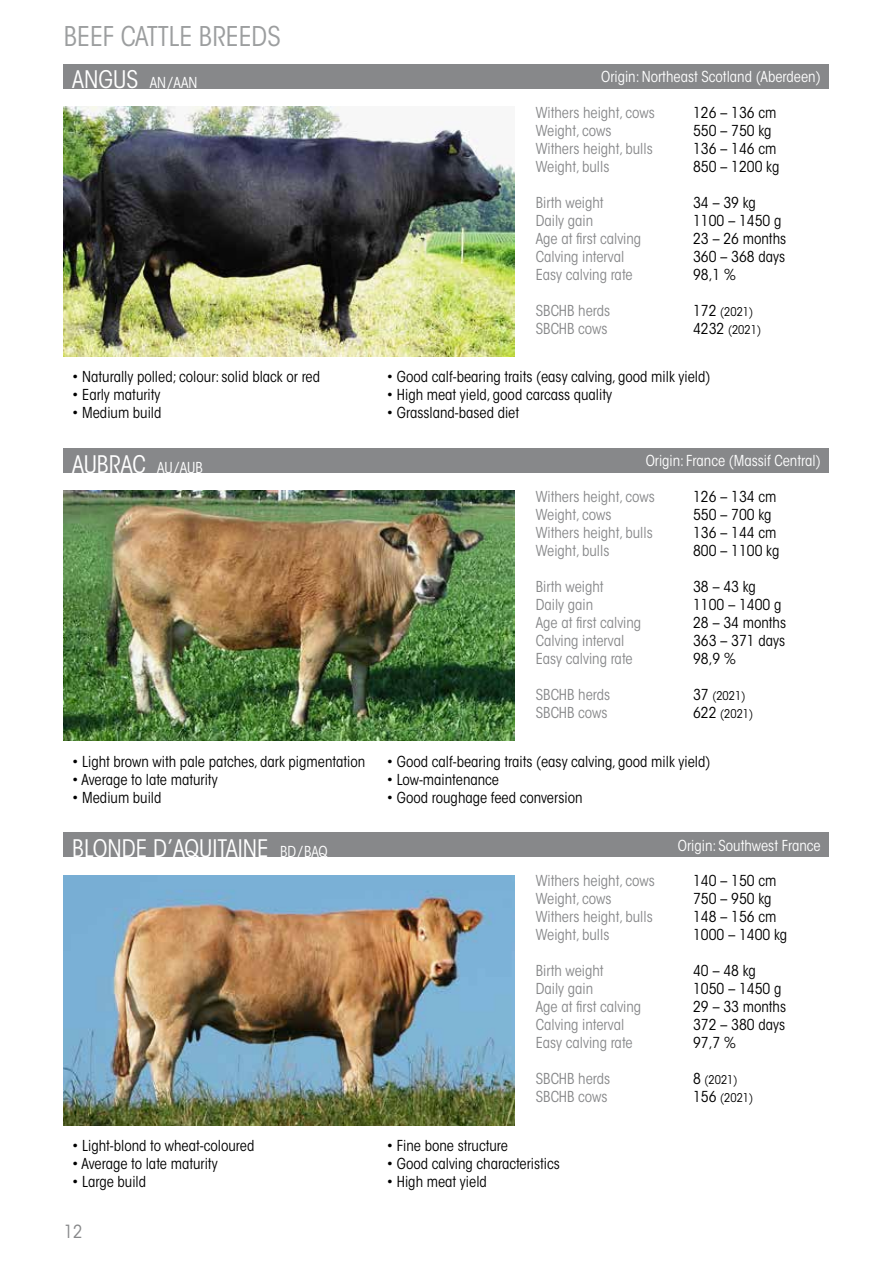
<style>
.page{position:relative;width:893px;height:1263px;background:#fff}
.page>*{position:absolute;margin:0;border:0;box-sizing:border-box;transform-origin:0 0}
.t1{font:condensed 27px "ITC Avant Garde Std";color:#9c9e9f}
.t2{font:condensed 24px "ITC Avant Garde Std";color:#fff}
.t3{font:condensed 18px "ITC Avant Garde Std";color:#87888a}
.t4{font:condensed 15px "ITC Avant Garde Std";color:#000}
.t5{font:condensed 15px "ITC Avant Garde Std";color:#87888a}
.t6{font:condensed 15px "ITC Avant Garde Std";color:#fff}
.t7{font:condensed 12px "ITC Avant Garde Std";color:#000}
.s1{font-size:24px}
.s2{font-size:15px}
</style>
<div class="page">
<img style="left:64px;top:106px;width:450px;height:250px">
<img style="left:64px;top:491px;width:450px;height:250px">
<div style="left:64px;top:64px;width:765px;height:24px;background:#87888a"></div>
<img style="left:64px;top:875px;width:450px;height:250px">
<div style="left:64px;top:833px;width:765px;height:24px;background:#87888a"></div>
<div style="left:64px;top:448px;width:765px;height:25px;background:#87888a"></div>
<h1 class="t1" style="left:64px;top:20px;width:218px">BEEF CATTLE BREEDS</h1>
<p class="t6" style="left:72px;top:74px;width:127px"><span class="s1">ANGUS</span> AN/AAN</p>
<p class="t4" style="left:72px;top:368px;width:249px">• Naturally polled; colour: solid black or red</p>
<p class="t4" style="left:72px;top:386px;width:90px">• Early maturity</p>
<p class="t4" style="left:72px;top:404px;width:91px">• Medium build</p>
<h2 class="t2" style="left:72px;top:450px;width:132px">AUBRAC <span class="s2">AU/AUB</span></h2>
<p class="t4" style="left:72px;top:752px;width:294px">• Light brown with pale patches, dark pigmentation</p>
<p class="t4" style="left:72px;top:770px;width:147px">• Average to late maturity</p>
<p class="t4" style="left:72px;top:788px;width:91px">• Medium build</p>
<h2 class="t2" style="left:72px;top:834px;width:257px">BLONDE D’AQUITAINE <span class="s2">BD/ BAQ</span></h2>
<p class="t4" style="left:72px;top:1137px;width:184px">• Light-blond to wheat-coloured</p>
<p class="t4" style="left:72px;top:1155px;width:147px">• Average to late maturity</p>
<p class="t4" style="left:72px;top:1173px;width:75px">• Large build</p>
<p class="t3" style="left:64px;top:1220px;width:20px">12</p>
<p class="t6" style="left:601px;top:67px;width:221px">Origin: Northeast Scotland (Aberdeen)</p>
<p class="t5" style="left:536px;top:103px;width:121px">Withers height, cows</p>
<p class="t4" style="left:693px;top:103px;width:85px">126 – 136 cm</p>
<p class="t5" style="left:536px;top:121px;width:77px">Weight, cows</p>
<p class="t4" style="left:693px;top:121px;width:80px">550 – 750 kg</p>
<p class="t5" style="left:536px;top:139px;width:118px">Withers height, bulls</p>
<p class="t4" style="left:693px;top:139px;width:85px">136 – 146 cm</p>
<p class="t5" style="left:536px;top:157px;width:75px">Weight, bulls</p>
<p class="t4" style="left:693px;top:157px;width:88px">850 – 1200 kg</p>
<p class="t5" style="left:536px;top:193px;width:69px">Birth weight</p>
<p class="t4" style="left:693px;top:193px;width:64px">34 – 39 kg</p>
<p class="t5" style="left:536px;top:211px;width:59px">Daily gain</p>
<p class="t4" style="left:693px;top:211px;width:90px">1100 – 1450 g</p>
<p class="t5" style="left:536px;top:229px;width:107px">Age at first calving</p>
<p class="t4" style="left:693px;top:229px;width:95px">23 – 26 months</p>
<p class="t5" style="left:536px;top:247px;width:90px">Calving interval</p>
<p class="t4" style="left:693px;top:247px;width:93px">360 – 368 days</p>
<p class="t5" style="left:536px;top:265px;width:98px">Easy calving rate</p>
<p class="t4" style="left:693px;top:265px;width:44px">98,1 %</p>
<p class="t5" style="left:536px;top:301px;width:76px">SBCHB herds</p>
<p class="t7" style="left:693px;top:304px;width:62px"><span class="s2">172</span> (2021)</p>
<p class="t5" style="left:536px;top:319px;width:73px">SBCHB cows</p>
<p class="t7" style="left:693px;top:322px;width:69px"><span class="s2">4232</span> (2021)</p>
<p class="t4" style="left:387px;top:368px;width:325px">• Good calf-bearing traits (easy calving, good milk yield)</p>
<p class="t4" style="left:387px;top:386px;width:227px">• High meat yield, good carcass quality</p>
<p class="t4" style="left:387px;top:404px;width:134px">• Grassland-based diet</p>
<p class="t6" style="left:646px;top:452px;width:176px">Origin: France (Massif Central)</p>
<p class="t5" style="left:536px;top:487px;width:121px">Withers height, cows</p>
<p class="t4" style="left:693px;top:487px;width:85px">126 – 134 cm</p>
<p class="t5" style="left:536px;top:505px;width:77px">Weight, cows</p>
<p class="t4" style="left:693px;top:505px;width:80px">550 – 700 kg</p>
<p class="t5" style="left:536px;top:523px;width:118px">Withers height, bulls</p>
<p class="t4" style="left:693px;top:523px;width:85px">136 – 144 cm</p>
<p class="t5" style="left:536px;top:541px;width:75px">Weight, bulls</p>
<p class="t4" style="left:693px;top:541px;width:88px">800 – 1100 kg</p>
<p class="t5" style="left:536px;top:577px;width:69px">Birth weight</p>
<p class="t4" style="left:693px;top:577px;width:64px">38 – 43 kg</p>
<p class="t5" style="left:536px;top:595px;width:59px">Daily gain</p>
<p class="t4" style="left:693px;top:595px;width:90px">1100 – 1400 g</p>
<p class="t5" style="left:536px;top:613px;width:107px">Age at first calving</p>
<p class="t4" style="left:693px;top:613px;width:95px">28 – 34 months</p>
<p class="t5" style="left:536px;top:631px;width:90px">Calving interval</p>
<p class="t4" style="left:693px;top:631px;width:93px">363 – 371 days</p>
<p class="t5" style="left:536px;top:649px;width:98px">Easy calving rate</p>
<p class="t4" style="left:693px;top:649px;width:44px">98,9 %</p>
<p class="t5" style="left:536px;top:685px;width:76px">SBCHB herds</p>
<p class="t7" style="left:693px;top:688px;width:54px"><span class="s2">37</span> (2021)</p>
<p class="t5" style="left:536px;top:703px;width:73px">SBCHB cows</p>
<p class="t7" style="left:693px;top:706px;width:62px"><span class="s2">622</span> (2021)</p>
<p class="t4" style="left:387px;top:752px;width:325px">• Good calf-bearing traits (easy calving, good milk yield)</p>
<p class="t4" style="left:387px;top:770px;width:114px">• Low-maintenance</p>
<p class="t4" style="left:387px;top:788px;width:197px">• Good roughage feed conversion</p>
<p class="t6" style="left:678px;top:836px;width:144px">Origin: Southwest France</p>
<p class="t5" style="left:536px;top:872px;width:121px">Withers height, cows</p>
<p class="t4" style="left:693px;top:872px;width:85px">140 – 150 cm</p>
<p class="t5" style="left:536px;top:890px;width:77px">Weight, cows</p>
<p class="t4" style="left:693px;top:890px;width:80px">750 – 950 kg</p>
<p class="t5" style="left:536px;top:908px;width:118px">Withers height, bulls</p>
<p class="t4" style="left:693px;top:908px;width:85px">148 – 156 cm</p>
<p class="t5" style="left:536px;top:926px;width:75px">Weight, bulls</p>
<p class="t4" style="left:693px;top:926px;width:96px">1000 – 1400 kg</p>
<p class="t5" style="left:536px;top:962px;width:69px">Birth weight</p>
<p class="t4" style="left:693px;top:962px;width:64px">40 – 48 kg</p>
<p class="t5" style="left:536px;top:980px;width:59px">Daily gain</p>
<p class="t4" style="left:693px;top:980px;width:90px">1050 – 1450 g</p>
<p class="t5" style="left:536px;top:998px;width:107px">Age at first calving</p>
<p class="t4" style="left:693px;top:998px;width:95px">29 – 33 months</p>
<p class="t5" style="left:536px;top:1016px;width:90px">Calving interval</p>
<p class="t4" style="left:693px;top:1016px;width:93px">372 – 380 days</p>
<p class="t5" style="left:536px;top:1034px;width:98px">Easy calving rate</p>
<p class="t4" style="left:693px;top:1034px;width:44px">97,7 %</p>
<p class="t5" style="left:536px;top:1070px;width:76px">SBCHB herds</p>
<p class="t7" style="left:693px;top:1073px;width:46px"><span class="s2">8</span> (2021)</p>
<p class="t5" style="left:536px;top:1088px;width:73px">SBCHB cows</p>
<p class="t7" style="left:693px;top:1091px;width:62px"><span class="s2">156</span> (2021)</p>
<p class="t4" style="left:387px;top:1137px;width:123px">• Fine bone structure</p>
<p class="t4" style="left:387px;top:1155px;width:174px">• Good calving characteristics</p>
<p class="t4" style="left:387px;top:1173px;width:101px">• High meat yield</p>
</div>
